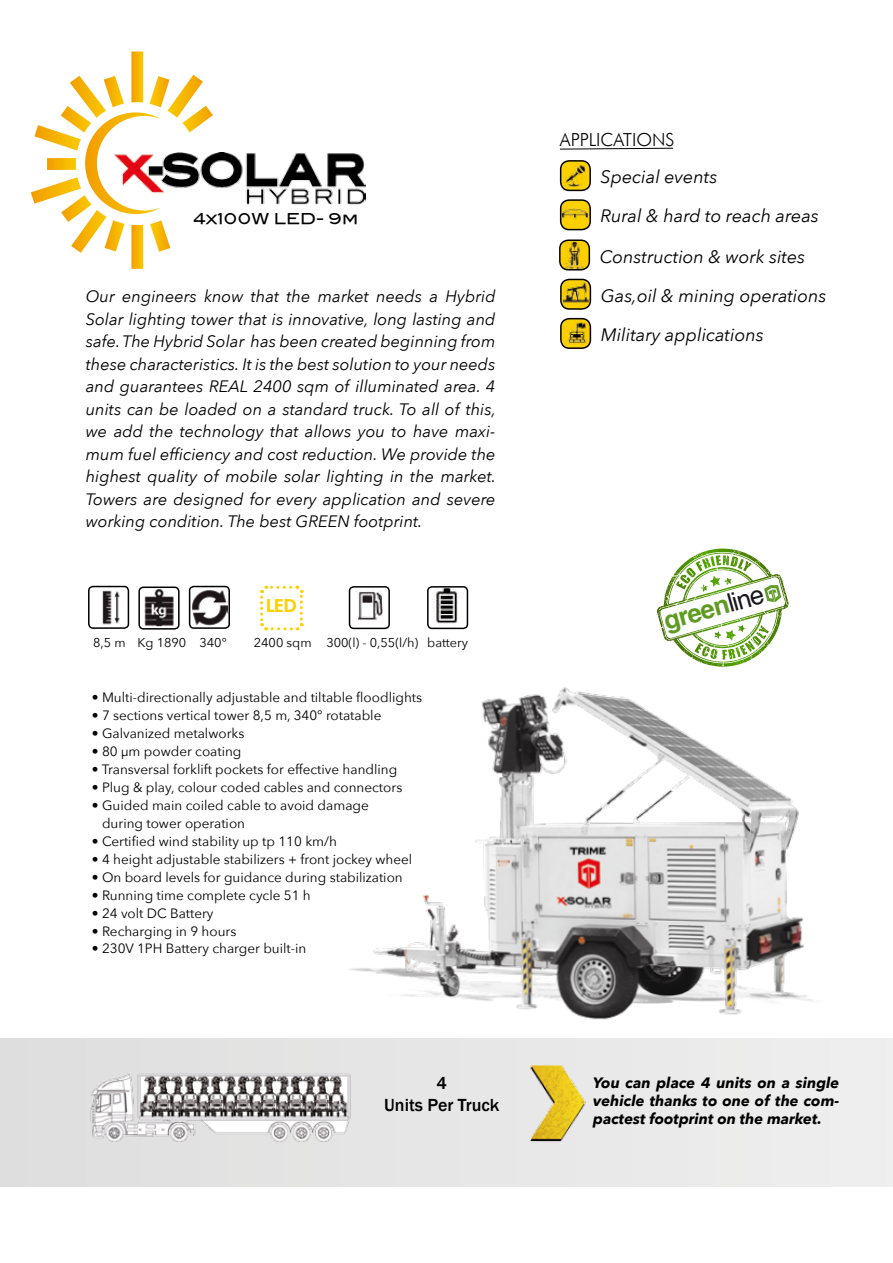
<style>
.page{position:relative;width:893px;height:1263px;background:#fff}
.page>*{position:absolute;margin:0;border:0;box-sizing:border-box;transform-origin:0 0}
.t1{font:700 25.8px "Helvetica";color:#5e9b21}
.t2{font:italic 18px/39.2px "Avenir Next";color:#000}
.t3{font:500 18px/21.6px "Franklin Gothic";color:#000;text-align:center}
.t4{font:300 18px "Futura BT";color:#000}
.t5{font:800 18px "Futura BT";color:#fdd100}
.t6{font:italic 16.5px/22.5px "Avenir Next";color:#000;text-align:justify}
.t7{font:italic 700 15px/18px "Avenir Next";color:#000;text-align:justify}
.t8{font:15px "Blair Md ITCTT Medium";color:#000}
.t9{font:13.5px/18px "Avenir Next";color:#000}
.t10{font:12.75px "Avenir Next";color:#000}
.s1{font-weight:400;color:#1a171b}
</style>
<div class="page">
<div style="left:0;top:1038px;width:893px;height:148px;background:#e6e6e6"></div>
<img style="left:90px;top:1073px;width:261px;height:69px">
<img style="left:529px;top:1085px;width:57px;height:57px">
<svg style="left:559px;top:147px;width:114px;height:3px"></svg>
<div style="left:561px;top:161px;width:29px;height:29px;background:#fdd100;border-radius:9px"></div>
<img style="left:566px;top:165px;width:19px;height:22px">
<div style="left:560px;top:160px;width:31px;height:31px;border:2px solid #000;border-radius:9px"></div>
<div style="left:561px;top:200px;width:29px;height:30px;background:#fdd100;border-radius:9px"></div>
<img style="left:563px;top:208px;width:25px;height:11px">
<div style="left:560px;top:199px;width:31px;height:31px;border:2px solid #000;border-radius:9px"></div>
<div style="left:560px;top:240px;width:29px;height:30px;background:#fdd100;border-radius:9px"></div>
<img style="left:565px;top:242px;width:19px;height:25px">
<div style="left:559px;top:239px;width:31px;height:31px;border:2px solid #000;border-radius:9px"></div>
<svg style="left:561px;top:279px;width:29px;height:30px"></svg>
<img style="left:563px;top:282px;width:27px;height:24px">
<div style="left:560px;top:279px;width:31px;height:31px;border:2px solid #000;border-radius:9px"></div>
<img style="left:563px;top:321px;width:27px;height:25px">
<div style="left:560px;top:318px;width:31px;height:31px;border:2px solid #000;border-radius:9px"></div>
<img style="left:213px;top:153px;width:152px;height:51px">
<svg style="left:31px;top:52px;width:182px;height:217px"></svg>
<img style="left:102px;top:590px;width:18px;height:35px">
<div style="left:88px;top:586px;width:41px;height:43px;border:2px solid #000;border-radius:4px"></div>
<img style="left:144px;top:589px;width:30px;height:37px">
<div style="left:138px;top:586px;width:42px;height:44px;border:2px solid #000;border-radius:4px"></div>
<img style="left:192px;top:590px;width:35px;height:36px">
<div style="left:189px;top:586px;width:41px;height:43px;border:2px solid #000;border-radius:4px"></div>
<img style="left:433px;top:589px;width:26px;height:13px">
<div style="left:427px;top:586px;width:41px;height:43px;border:2px solid #000;border-radius:4px"></div>
<svg style="left:260px;top:585px;width:44px;height:46px"></svg>
<img style="left:356px;top:591px;width:26px;height:11px">
<div style="left:349px;top:586px;width:41px;height:43px;border:2px solid #000;border-radius:4px"></div>
<img style="left:337px;top:602px;width:476px;height:483px">
<svg style="left:659px;top:549px;width:128px;height:91px"></svg>
<p class="t8" style="left:193px;top:206px;width:166px">4x100W LED- 9m</p>
<p class="t6" style="left:86px;top:284px;width:412px">Our engineers know that the market needs a Hybrid Solar lighting tower that is innovative, long lasting and safe. The Hybrid Solar has been created beginning from these characteristics. It is the best solution to your needs and guarantees REAL 2400 sqm of illuminated area. 4 units can be loaded on a standard truck. To all of this, we add the technology that allows you to have maxi&shy;mum fuel efficiency and cost reduction. We provide the highest quality of mobile solar lighting in the market.<br>Towers are designed for every application and severe working condition. The best GREEN footprint.</p>
<p class="t5" style="left:266px;top:594px;width:33px">LED</p>
<p class="t10" style="left:254px;top:632px;width:166px">2400 sqm 300(l) - 0,55(l/h)</p>
<p class="t10" style="left:93px;top:632px;width:135px">8,5 m Kg 1890 340°</p>
<p class="t10" style="left:427px;top:632px;width:42px">battery</p>
<p class="t9" style="left:92px;top:687px;width:332px">• Multi-directionally adjustable and tiltable floodlights</p>
<p class="t9" style="left:92px;top:705px;width:291px">• 7 sections vertical tower 8,5 m, 340° rotatable</p>
<p class="t9" style="left:92px;top:723px;width:154px">• Galvanized metalworks</p>
<p class="t9" style="left:92px;top:741px;width:151px">• 80 µm powder coating</p>
<p class="t9" style="left:92px;top:759px;width:307px">• Transversal forklift pockets for effective handling</p>
<p class="t9" style="left:92px;top:777px;width:312px">• Plug &amp; play, colour coded cables and connectors</p>
<p class="t9" style="left:102px;top:795px;width:268px;text-indent:-10px">• Guided main coiled cable to avoid damage during tower operation</p>
<p class="t9" style="left:92px;top:831px;width:247px">• Certified wind stability up tp 110 km/h</p>
<p class="t9" style="left:92px;top:849px;width:322px">• 4 height adjustable stabilizers + front jockey wheel</p>
<p class="t9" style="left:92px;top:867px;width:312px">• On board levels for guidance during stabilization</p>
<p class="t9" style="left:92px;top:885px;width:220px">• Running time complete cycle 51 h</p>
<p class="t9" style="left:92px;top:903px;width:123px">• 24 volt DC Battery</p>
<p class="t9" style="left:92px;top:921px;width:146px">• Recharging in 9 hours</p>
<p class="t9" style="left:92px;top:939px;width:216px">• 230V 1PH Battery charger built-in</p>
<p class="t3" style="left:384px;top:1072px;width:117px">4<br>Units Per Truck</p>
<p class="t4" style="left:560px;top:128px;width:116px">APPLICATIONS</p>
<p class="t2" style="left:601px;top:156px;width:220px">Special events<br>Rural &amp; hard to reach areas</p>
<p class="t2" style="left:600px;top:236px;width:228px">Construction &amp; work sites<br>Gas,oil &amp; mining operations<br>Military applications</p>
<h1 class="t1" style="left:659px;top:601px;width:104px;rotate:-16deg">green<span class="s1">line</span></h1>
<p class="t7" style="left:593px;top:1073px;width:248px">You can place 4 units on a single vehicle thanks to one of the com&shy;pactest footprint on the market.</p>
</div>
